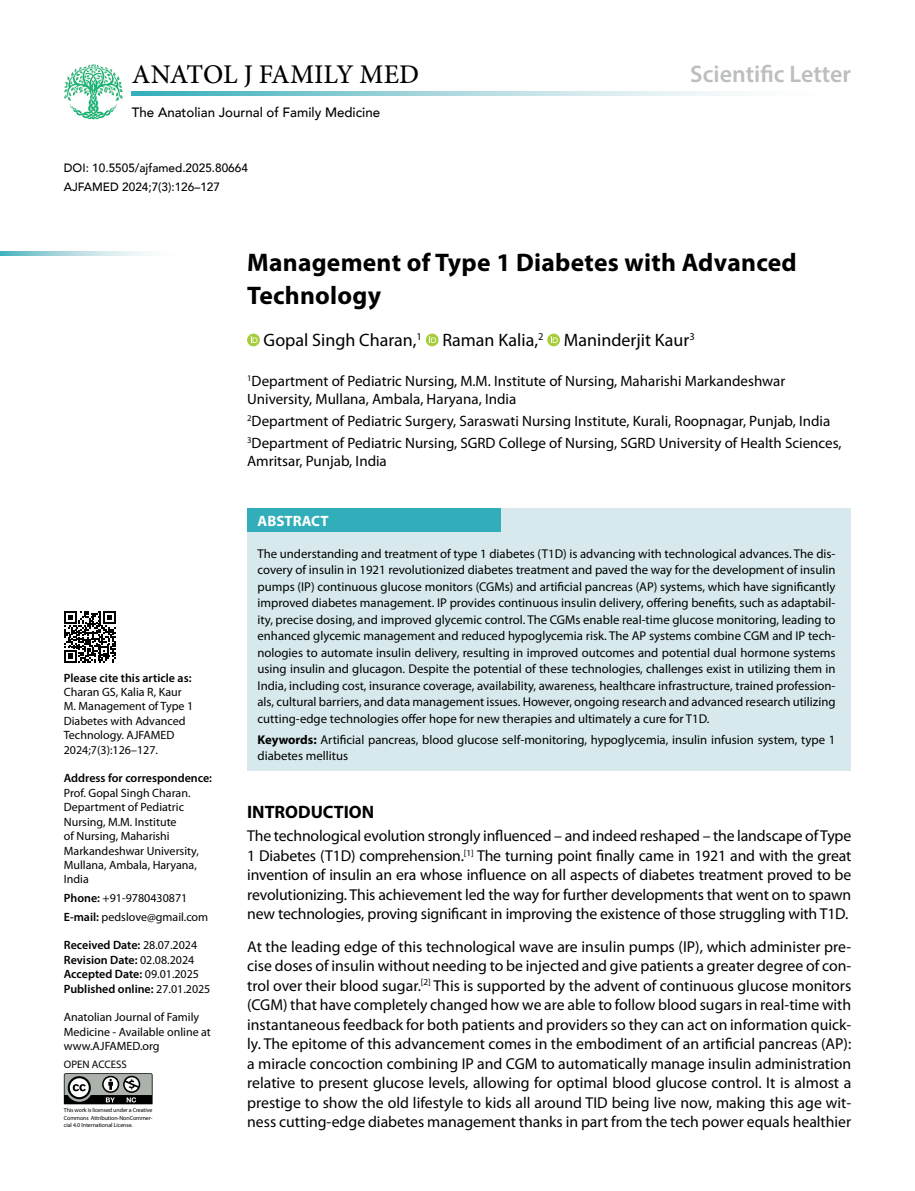
<style>
.page{position:relative;width:915px;height:1191px;background:#fff}
.page>*{position:absolute;margin:0;border:0;box-sizing:border-box;transform-origin:0 0}
.t1{font:500 27px "Minion Pro";letter-spacing:-.005em;color:#000}
.t2{font:700 25.5px/33px "Myriad Pro";letter-spacing:.01em;color:#000}
.t3{font:600 24px "Myriad Pro";color:#bcbec0}
.t4{font:18px "Myriad Pro";color:#000}
.t5{font:700 18px "Myriad Pro";color:#000}
.t6{font:15.75px/19.5px "Myriad Pro";letter-spacing:-.01em;color:#000;text-align:justify}
.t7{font:15px/18px "Myriad Pro";color:#000}
.t8{font:700 15px "Myriad Pro";color:#fff}
.t9{font:500 13.5px "Avenir";color:#000}
.t10{font:12.75px/16.5px "Myriad Pro";color:#000;text-align:justify}
.t11{font:12px/14.4px "Myriad Pro";color:#000}
.t12{font:600 12px/14.4px "Myriad Pro";color:#000}
.t13{font:500 12px/19.5px "Avenir";color:#000}
.t14{font:10.95px "Myriad Pro";color:#000}
.t15{font:6px/7.5px "Myriad Pro";letter-spacing:-.01em;color:#000;text-align:justify}
.s1{font-weight:600}
.s2{font-weight:400}
.s3{font-weight:700}
</style>
<div class="page">
<img style="left:64px;top:64px;width:59px;height:55px">
<div style="left:247px;top:508px;width:603px;height:263px;background:#d7e9ec"></div>
<div style="left:247px;top:508px;width:253px;height:24px;background:#31aeba"></div>
<svg style="left:247px;top:333px;width:13px;height:13px"></svg>
<svg style="left:250px;top:336px;width:7px;height:7px"></svg>
<svg style="left:425px;top:333px;width:13px;height:13px"></svg>
<svg style="left:429px;top:336px;width:7px;height:7px"></svg>
<svg style="left:547px;top:333px;width:13px;height:13px"></svg>
<svg style="left:550px;top:336px;width:7px;height:7px"></svg>
<svg style="left:132px;top:92px;width:599px;height:3px;background:#9fd5db"></svg>
<svg style="left:0;top:252px;width:147px;height:3px"></svg>
<svg style="left:64px;top:611px;width:51px;height:51px"></svg>
<svg style="left:64px;top:1073px;width:89px;height:32px;background:#757875"></svg>
<h1 class="t1" style="left:132px;top:57px;width:288px">ANATOL J FAMILY MED</h1>
<h3 class="t3" style="left:690px;top:58px;width:162px">Scientific Letter</h3>
<p class="t9" style="left:132px;top:101px;width:250px">The Anatolian Journal of Family Medicine</p>
<p class="t13" style="left:64px;top:157px;width:186px">DOI: 10.5505/ajfamed.2025.80664<br>AJFAMED 2024;7(3):126–127</p>
<h2 class="t2" style="left:247px;top:245px;width:551px">Management of Type 1 Diabetes with Advanced<br>Technology</h2>
<p class="t4" style="left:263px;top:329px;width:432px">Gopal Singh Charan,<sup>1</sup> Raman Kalia,<sup>2</sup> Maninderjit Kaur<sup>3</sup></p>
<p class="t7" style="left:247px;top:371px;width:539px"><sup>1</sup>Department of Pediatric Nursing, M.M. Institute of Nursing, Maharishi Markandeshwar<br>University, Mullana, Ambala, Haryana, India</p>
<p class="t7" style="left:247px;top:410px;width:595px;line-height:22.2px"><sup>2</sup>Department of Pediatric Surgery, Saraswati Nursing Institute, Kurali, Roopnagar, Punjab, India<br><sup>3</sup>Department of Pediatric Nursing, SGRD College of Nursing, SGRD University of Health Sciences,</p>
<p class="t7" style="left:247px;top:452px;width:141px">Amritsar, Punjab, India</p>
<p class="t12" style="left:64px;top:670px;width:129px">Please cite this article as:</p>
<p class="t11" style="left:64px;top:684px;width:131px">Charan GS, Kalia R, Kaur<br>M. Management of Type 1<br>Diabetes with Advanced<br>Technology. AJFAMED<br>2024;7(3):126–127.</p>
<p class="t12" style="left:64px;top:771px;width:150px">Address for correspondence:</p>
<p class="t11" style="left:64px;top:785px;width:136px">Prof. Gopal Singh Charan.<br>Department of Pediatric<br>Nursing, M.M. Institute<br>of Nursing, Maharishi<br>Markandeshwar University,<br>Mullana, Ambala, Haryana,<br>India</p>
<p class="t11" style="left:64px;top:888px;width:146px;line-height:18.6px"><span class="s1">Phone:</span> +91-9780430871<br><span class="s1">E-mail:</span> pedslove@gmail.com</p>
<p class="t12" style="left:64px;top:938px;width:148px">Received Date: <span class="s2">28.07.2024<br></span>Revision Date: <span class="s2">02.08.2024<br></span>Accepted Date: <span class="s2">09.01.2025<br></span>Published online: <span class="s2">27.01.2025</span></p>
<p class="t11" style="left:64px;top:1010px;width:148px">Anatolian Journal of Family<br>Medicine - Available online at www.AJFAMED.org</p>
<p class="t14" style="left:64px;top:1057px;width:65px">OPEN ACCESS</p>
<p class="t15" style="left:64px;top:1106px;width:90px">This work is licensed under a Creative Commons Attribution-NonCommer&shy;cial 4.0 International License.</p>
<p class="t8" style="left:257px;top:511px;width:73px">ABSTRACT</p>
<p class="t10" style="left:257px;top:545px;width:579px">The understanding and treatment of type 1 diabetes (T1D) is advancing with technological advances. The dis&shy;covery of insulin in 1921 revolutionized diabetes treatment and paved the way for the development of insulin pumps (IP) continuous glucose monitors (CGMs) and artificial pancreas (AP) systems, which have significantly improved diabetes management. IP provides continuous insulin delivery, offering benefits, such as adaptabil&shy;ity, precise dosing, and improved glycemic control. The CGMs enable real-time glucose monitoring, leading to enhanced glycemic management and reduced hypoglycemia risk. The AP systems combine CGM and IP tech&shy;nologies to automate insulin delivery, resulting in improved outcomes and potential dual hormone systems using insulin and glucagon. Despite the potential of these technologies, challenges exist in utilizing them in India, including cost, insurance coverage, availability, awareness, healthcare infrastructure, trained profession&shy;als, cultural barriers, and data management issues. However, ongoing research and advanced research utilizing cutting-edge technologies offer hope for new therapies and ultimately a cure for T1D.</p>
<p class="t10" style="left:257px;top:731px;width:579px"><span class="s3">Keywords:</span> Artificial pancreas, blood glucose self-monitoring, hypoglycemia, insulin infusion system, type 1 diabetes mellitus</p>
<p class="t5" style="left:247px;top:799px;width:129px">INTRODUCTION</p>
<p class="t6" style="left:247px;top:826px;width:605px">The technological evolution strongly influenced – and indeed reshaped – the landscape of Type 1 Diabetes (T1D) comprehension.<sup>[1]</sup> The turning point finally came in 1921 and with the great invention of insulin an era whose influence on all aspects of diabetes treatment proved to be revolutionizing. This achievement led the way for further developments that went on to spawn new technologies, proving significant in improving the existence of those struggling with T1D.</p>
<p class="t6" style="left:247px;top:936px;width:605px">At the leading edge of this technological wave are insulin pumps (IP), which administer pre&shy;cise doses of insulin without needing to be injected and give patients a greater degree of con&shy;trol over their blood sugar.<sup>[2]</sup> This is supported by the advent of continuous glucose monitors (CGM) that have completely changed how we are able to follow blood sugars in real-time with instantaneous feedback for both patients and providers so they can act on information quick&shy;ly. The epitome of this advancement comes in the embodiment of an artificial pancreas (AP): a miracle concoction combining IP and CGM to automatically manage insulin administration relative to present glucose levels, allowing for optimal blood glucose control. It is almost a prestige to show the old lifestyle to kids all around TID being live now, making this age wit&shy;ness cutting-edge diabetes management thanks in part from the tech power equals healthier</p>
</div>
